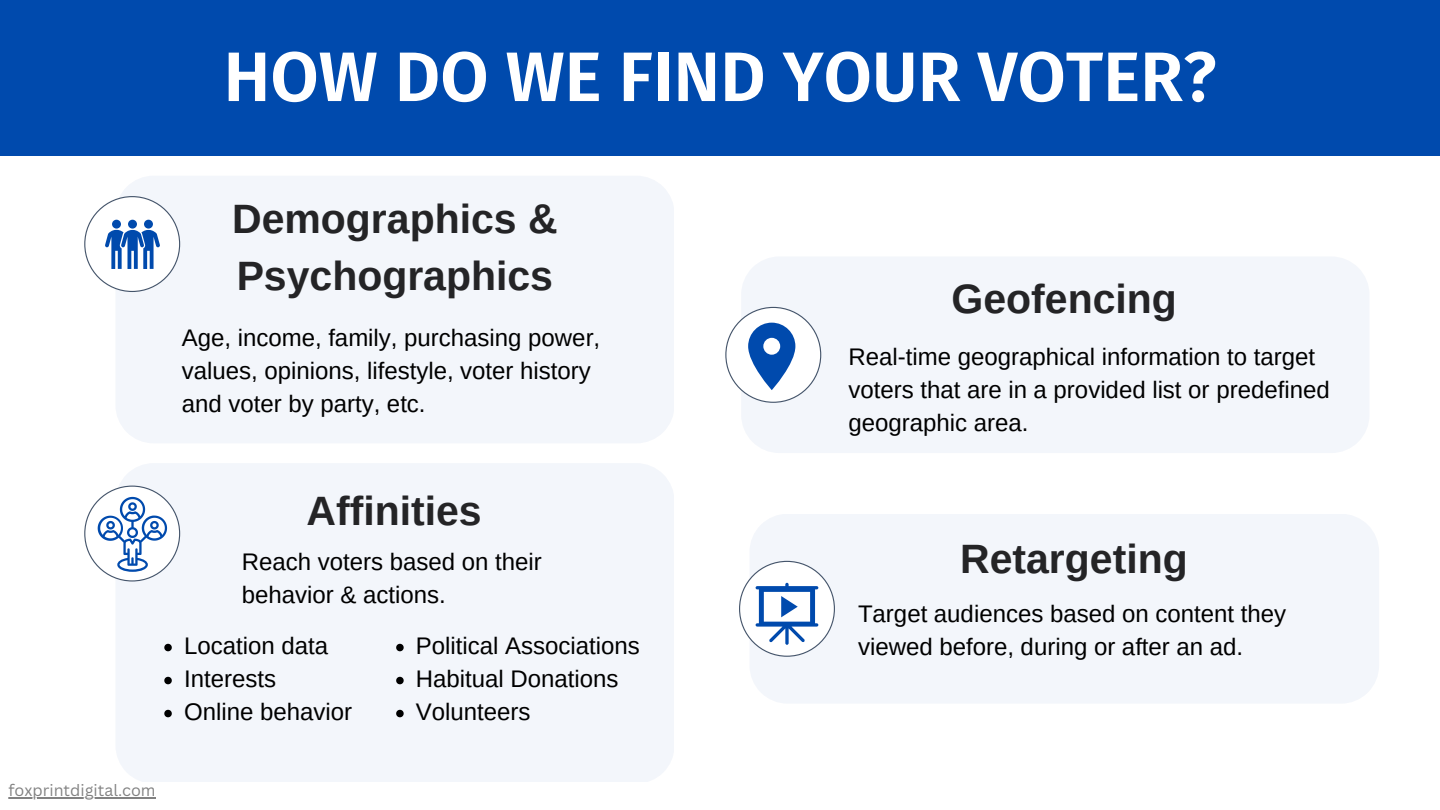
<style>
.page{position:relative;width:1440px;height:810px;background:#fff}
.page>*{position:absolute;margin:0;border:0;box-sizing:border-box;transform-origin:0 0}
.t1{font:600 70px "Fira Sans";color:#fff}
.t2{font:700 41px/57px "Arimo";color:#242426}
.t3{font:24px/33px "Arimo";color:#000}
.t4{font:16px "Canva Sans";color:#000}
</style>
<div class="page">
<div style="left:0;top:0;width:1440px;height:156px;background:#004aad"></div>
<div style="left:115px;top:463px;width:559px;height:319px;background:#f3f6fb"></div>
<div style="left:749px;top:514px;width:630px;height:189px;background:#f3f6fb"></div>
<div style="left:115px;top:176px;width:559px;height:267px;background:#f3f6fb"></div>
<div style="left:740px;top:561px;width:94px;height:95px;background:#fff;border-radius:50%"></div>
<div style="left:85px;top:197px;width:95px;height:94px;background:#fff;border-radius:50%"></div>
<div style="left:144px;top:220px;width:9px;height:9px;background:#004aad;border-radius:50%"></div>
<div style="left:112px;top:220px;width:9px;height:9px;background:#004aad;border-radius:50%"></div>
<div style="left:128px;top:220px;width:9px;height:9px;background:#004aad;border-radius:50%"></div>
<svg style="left:105px;top:230px;width:55px;height:39px"></svg>
<svg style="left:756px;top:583px;width:62px;height:62px"></svg>
<div style="left:741px;top:257px;width:628px;height:196px;background:#f3f6fb"></div>
<div style="left:726px;top:307px;width:95px;height:95px;background:#fff;border-radius:50%"></div>
<svg style="left:748px;top:323px;width:47px;height:67px"></svg>
<div style="left:85px;top:486px;width:95px;height:95px;background:#fff;border-radius:50%"></div>
<svg style="left:98px;top:497px;width:69px;height:75px"></svg>
<svg style="left:164px;top:644px;width:8px;height:7px"></svg>
<svg style="left:164px;top:677px;width:8px;height:7px"></svg>
<svg style="left:164px;top:710px;width:8px;height:7px"></svg>
<svg style="left:396px;top:644px;width:8px;height:7px"></svg>
<svg style="left:396px;top:677px;width:8px;height:7px"></svg>
<svg style="left:396px;top:710px;width:8px;height:7px"></svg>
<hr style="left:9px;top:798px;width:147px;height:1px;background:#000">
<h1 class="t1" style="left:224px;top:36px;width:994px">HOW DO WE FIND YOUR VOTER?</h1>
<h2 class="t2" style="left:232px;top:190px;width:327px">Demographics &amp;<br>Psychographics</h2>
<p class="t3" style="left:182px;top:321px;width:420px">Age, income, family, purchasing power, values, opinions, lifestyle, voter history and voter by party, etc.</p>
<p class="t4" style="left:9px;top:779px;width:149px">foxprintdigital.com</p>
<h2 class="t2" style="left:307px;top:482px;width:177px">Affinities</h2>
<p class="t3" style="left:242px;top:545px;width:302px">Reach voters based on their behavior &amp; actions.</p>
<p class="t3" style="left:184px;top:629px;width:170px">Location data<br>Interests<br>Online behavior</p>
<p class="t3" style="left:416px;top:629px;width:225px">Political Associations<br>Habitual Donations<br>Volunteers</p>
<h2 class="t2" style="left:952px;top:270px;width:227px">Geofencing</h2>
<p class="t3" style="left:848px;top:340px;width:483px">Real-time geographical information to target voters that are in a provided list or predefined geographic area.</p>
<h2 class="t2" style="left:960px;top:531px;width:229px">Retargeting</h2>
<p class="t3" style="left:858px;top:597px;width:430px">Target audiences based on content they viewed before, during or after an ad.</p>
</div>
